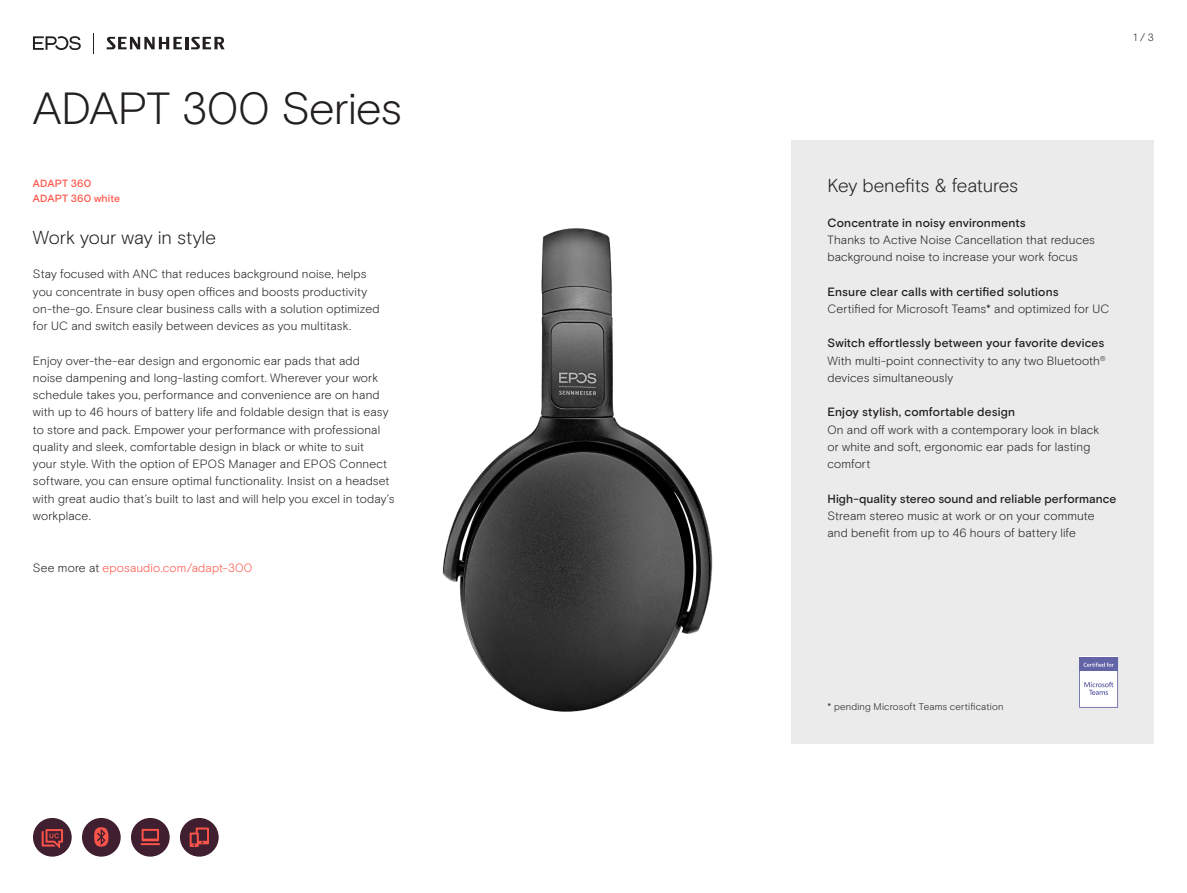
<style>
.page{position:relative;width:1187px;height:893px;background:#fff}
.page>*{position:absolute;margin:0;border:0;box-sizing:border-box;transform-origin:0 0}
.EPOS_headline_32_reg{font:300 45px "EPOS Basis";letter-spacing:-.02em;color:#231f20}
.EPOS_lead_intro_12_5{font:300 18.75px "EPOS Basis";letter-spacing:-.01em;color:#231f20}
.EPOS_bodytext{font:300 12px/17.2px "EPOS Basis";letter-spacing:.01em;color:#231f20}
.EPOS_bodytext-2{font:300 12px "EPOS Basis";letter-spacing:.01em;color:#ff5549}
.EPOS_bodytext-3{font:500 10.5px "EPOS Basis";letter-spacing:.015em;color:#ff5549}
.t1{font:300 10.5px "EPOS Basis";color:#231f20}
.EPOS_bodytext-4{font:300 9.75px "EPOS Basis";letter-spacing:.02em;color:#231f20}
.s1{color:#231f20}
.s2{font-weight:500}
</style>
<div class="page">
<img style="left:442px;top:228px;width:271px;height:484px">
<svg style="left:93px;top:33px;width:1px;height:20px"></svg>
<svg style="left:107px;top:37px;width:118px;height:12px"></svg>
<svg style="left:33px;top:36px;width:48px;height:14px"></svg>
<div style="left:791px;top:140px;width:362px;height:604px;background:#ebebeb"></div>
<svg style="left:1079px;top:657px;width:38px;height:51px;background:#cacae1"></svg>
<div style="left:33px;top:818px;width:39px;height:39px;background:#401f30;border-radius:50%"></div>
<svg style="left:42px;top:829px;width:21px;height:19px"></svg>
<div style="left:82px;top:818px;width:39px;height:39px;background:#401f30;border-radius:50%"></div>
<svg style="left:94px;top:827px;width:15px;height:20px"></svg>
<div style="left:131px;top:818px;width:39px;height:39px;background:#401f30;border-radius:50%"></div>
<svg style="left:141px;top:829px;width:19px;height:16px"></svg>
<div style="left:180px;top:818px;width:39px;height:39px;background:#401f30;border-radius:50%"></div>
<svg style="left:190px;top:828px;width:19px;height:19px"></svg>
<p class="EPOS_headline_32_reg" style="left:33px;top:82px;width:370px">ADAPT 300 Series</p>
<p class="EPOS_bodytext-3" style="left:33px;top:177px;width:60px">ADAPT 360</p>
<p class="EPOS_bodytext-3" style="left:33px;top:192px;width:88px">ADAPT 360 white</p>
<p class="EPOS_lead_intro_12_5" style="left:33px;top:226px;width:185px">Work your way in style</p>
<p class="EPOS_bodytext" style="left:33px;top:266px;width:348px">Stay focused with ANC that reduces background noise, helps you concentrate in busy open offices and boosts productivity on-the-go. Ensure clear business calls with a solution optimized for UC and switch easily between devices as you multitask.</p>
<p class="EPOS_bodytext" style="left:33px;top:352px;width:363px">Enjoy over-the-ear design and ergonomic ear pads that add<br>noise dampening and long-lasting comfort. Wherever your work schedule takes you, performance and convenience are on hand with up to 46 hours of battery life and foldable design that is easy to store and pack. Empower your performance with professional quality and sleek, comfortable design in black or white to suit<br>your style. With the option of EPOS Manager and EPOS Connect software, you can ensure optimal functionality. Insist on a headset with great audio that’s built to last and will help you excel in today’s workplace.</p>
<p class="EPOS_bodytext-2" style="left:33px;top:560px;width:221px"><span class="s1">See more at</span> eposaudio.com/adapt-300</p>
<p class="t1" style="left:1133px;top:31px;width:22px">1 / 3</p>
<p class="EPOS_lead_intro_12_5" style="left:827px;top:174px;width:192px">Key benefits &amp; features</p>
<p class="EPOS_bodytext" style="left:827px;top:214px;width:269px"><span class="s2">Concentrate in noisy environments<br></span>Thanks to Active Noise Cancellation that reduces background noise to increase your work focus</p>
<p class="EPOS_bodytext" style="left:827px;top:283px;width:283px"><span class="s2">Ensure clear calls with certified solutions<br></span>Certified for Microsoft Teams* and optimized for UC</p>
<p class="EPOS_bodytext" style="left:827px;top:335px;width:280px"><span class="s2">Switch effortlessly between your favorite devices<br></span>With multi-point connectivity to any two Bluetooth<sup>® </sup>devices simultaneously</p>
<p class="EPOS_bodytext" style="left:827px;top:404px;width:273px"><span class="s2">Enjoy stylish, comfortable design<br></span>On and off work with a contemporary look in black or white and soft, ergonomic ear pads for lasting comfort</p>
<p class="EPOS_bodytext" style="left:827px;top:490px;width:290px"><span class="s2">High-quality stereo sound and reliable performance<br></span>Stream stereo music at work or on your commute and benefit from up to 46 hours of battery life</p>
<p class="EPOS_bodytext-4" style="left:827px;top:700px;width:177px">* pending Microsoft Teams certification</p>
</div>
